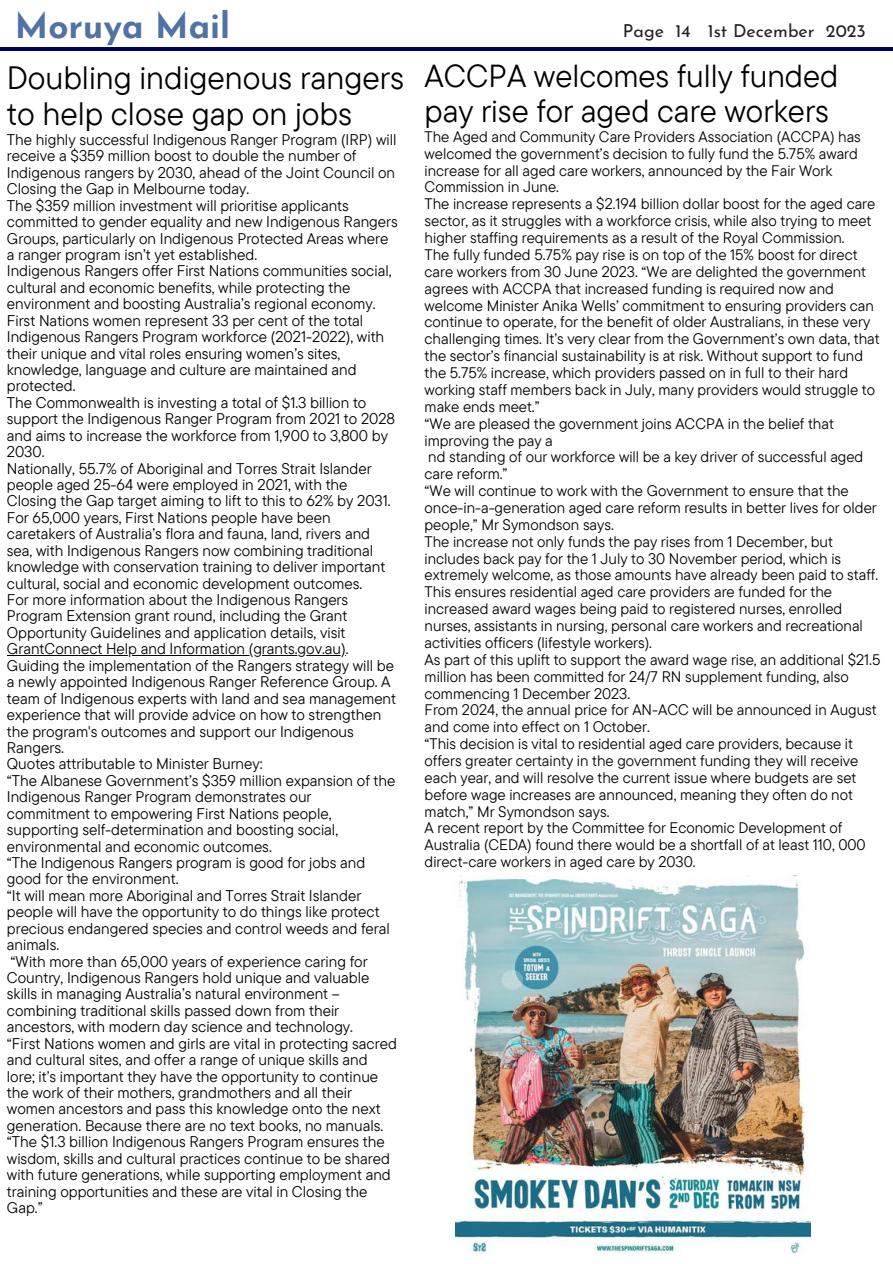
<style>
.page{position:relative;width:893px;height:1264px;background:#fff}
.page>*{position:absolute;margin:0;border:0;box-sizing:border-box;transform-origin:0 0}
.t1{font:700 35.25px "Josefin Sans";color:#5072a4}
.t2{font:32.25px/35.8px "TT Commons Pro";color:#000}
.t3{font:31.8px/34.8px "TT Commons Pro";color:#000}
.t4{font:17.85px "Josefin Sans";color:#222}
.t5{font:15.45px/16.4px "TT Commons Pro";color:#000}
.t6{font:15.3px/16.8px "TT Commons Pro";color:#000}
</style>
<div class="page">
<hr style="left:0;top:48px;width:892px;height:2px;background:#000259">
<hr style="left:7px;top:655px;width:339px;height:1px;background:#000">
<img style="left:455px;top:875px;width:355px;height:380px">
<h1 class="t1" style="left:15px;top:12px;width:217px">Moruya Mail</h1>
<h2 class="t2" style="left:7px;top:59px;width:399px">Doubling indigenous rangers to help close gap on jobs</h2>
<p class="t5" style="left:7px;top:131px;width:392px">The highly successful Indigenous Ranger Program (IRP) will receive a $359 million boost to double the number of Indigenous rangers by 2030, ahead of the Joint Council on Closing the Gap in Melbourne today.<br>The $359 million investment will prioritise applicants committed to gender equality and new Indigenous Rangers Groups, particularly on Indigenous Protected Areas where a ranger program isn’t yet established.<br>Indigenous Rangers offer First Nations communities social, cultural and economic benefits, while protecting the environment and boosting Australia’s regional economy.<br>First Nations women represent 33 per cent of the total Indigenous Rangers Program workforce (2021-2022), with their unique and vital roles ensuring women’s sites, knowledge, language and culture are maintained and protected.<br>The Commonwealth is investing a total of $1.3 billion to support the Indigenous Ranger Program from 2021 to 2028 and aims to increase the workforce from 1,900 to 3,800 by 2030.<br>Nationally, 55.7% of Aboriginal and Torres Strait Islander people aged 25-64 were employed in 2021, with the Closing the Gap target aiming to lift to this to 62% by 2031.<br>For 65,000 years, First Nations people have been caretakers of Australia’s flora and fauna, land, rivers and sea, with Indigenous Rangers now combining traditional knowledge with conservation training to deliver important cultural, social and economic development outcomes.<br>For more information about the Indigenous Rangers Program Extension grant round, including the Grant Opportunity Guidelines and application details, visit GrantConnect Help and Information (grants.gov.au).<br>Guiding the implementation of the Rangers strategy will be a newly appointed Indigenous Ranger Reference Group. A team of Indigenous experts with land and sea management experience that will provide advice on how to strengthen the program's outcomes and support our Indigenous Rangers.<br>Quotes attributable to Minister Burney:<br>“The Albanese Government’s $359 million expansion of the Indigenous Ranger Program demonstrates our commitment to empowering First Nations people, supporting self-determination and boosting social, environmental and economic outcomes.<br>“The Indigenous Rangers program is good for jobs and good for the environment.<br>“It will mean more Aboriginal and Torres Strait Islander people will have the opportunity to do things like protect precious endangered species and control weeds and feral animals.<br>“With more than 65,000 years of experience caring for Country, Indigenous Rangers hold unique and valuable skills in managing Australia’s natural environment – combining traditional skills passed down from their ancestors, with modern day science and technology.<br>“First Nations women and girls are vital in protecting sacred and cultural sites, and offer a range of unique skills and lore; it’s important they have the opportunity to continue the work of their mothers, grandmothers and all their women ancestors and pass this knowledge onto the next generation. Because there are no text books, no manuals. “The $1.3 billion Indigenous Rangers Program ensures the wisdom, skills and cultural practices continue to be shared with future generations, while supporting employment and training opportunities and these are vital in Closing the Gap.”</p>
<p class="t4" style="left:622px;top:23px;width:244px">Page 14 1st December 2023</p>
<h3 class="t3" style="left:424px;top:57px;width:415px">ACCPA welcomes fully funded pay rise for aged care workers</h3>
<p class="t6" style="left:424px;top:128px;width:457px">The Aged and Community Care Providers Association (ACCPA) has welcomed the government’s decision to fully fund the 5.75% award increase for all aged care workers, announced by the Fair Work Commission in June.<br>The increase represents a $2.194 billion dollar boost for the aged care sector, as it struggles with a workforce crisis, while also trying to meet higher staffing requirements as a result of the Royal Commission.<br>The fully funded 5.75% pay rise is on top of the 15% boost for direct care workers from 30 June 2023. “We are delighted the government agrees with ACCPA that increased funding is required now and welcome Minister Anika Wells’ commitment to ensuring providers can continue to operate, for the benefit of older Australians, in these very challenging times. It’s very clear from the Government’s own data, that the sector’s financial sustainability is at risk. Without support to fund the 5.75% increase, which providers passed on in full to their hard working staff members back in July, many providers would struggle to make ends meet.”<br>“We are pleased the government joins ACCPA in the belief that improving the pay a<br>nd standing of our workforce will be a key driver of successful aged care reform.”<br>“We will continue to work with the Government to ensure that the once-in-a-generation aged care reform results in better lives for older people,” Mr Symondson says.<br>The increase not only funds the pay rises from 1 December, but includes back pay for the 1 July to 30 November period, which is extremely welcome, as those amounts have already been paid to staff.<br>This ensures residential aged care providers are funded for the increased award wages being paid to registered nurses, enrolled nurses, assistants in nursing, personal care workers and recreational activities officers (lifestyle workers).<br>As part of this uplift to support the award wage rise, an additional $21.5 million has been committed for 24/7 RN supplement funding, also commencing 1 December 2023.<br>From 2024, the annual price for AN-ACC will be announced in August and come into effect on 1 October.<br>“This decision is vital to residential aged care providers, because it offers greater certainty in the government funding they will receive each year, and will resolve the current issue where budgets are set before wage increases are announced, meaning they often do not match,” Mr Symondson says.</p>
<p class="t6" style="left:424px;top:819px;width:442px">A recent report by the Committee for Economic Development of<br>Australia (CEDA) found there would be a shortfall of at least 110, 000 direct-care workers in aged care by 2030.</p>
</div>
